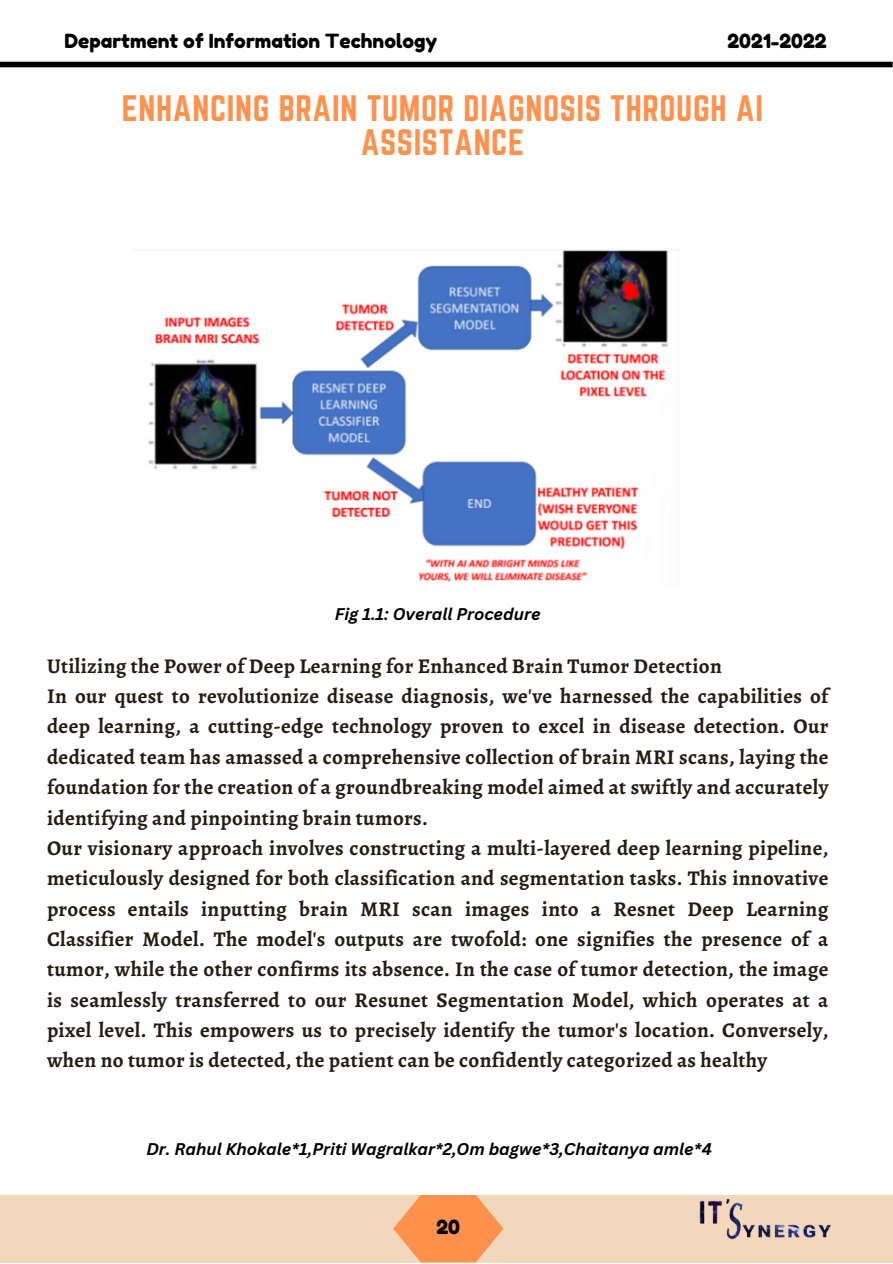
<style>
.page{position:relative;width:893px;height:1264px;background:#fff}
.page>*{position:absolute;margin:0;border:0;box-sizing:border-box;transform-origin:0 0}
.t1{font:32.25px/33.8px "Norwester";letter-spacing:.02em;color:#ff914d;text-align:center}
.t2{font:700 21px/30.3px "Alegreya";letter-spacing:.015em;color:#251c14;text-align:justify}
.t3{font:19.5px "Fredoka One";color:#000}
.t4{font:italic 700 16.5px "Canva Sans";color:#000}
</style>
<div class="page">
<div style="left:0;top:1194px;width:892px;height:68px;background:#f3d7bd"></div>
<svg style="left:393px;top:1194px;width:110px;height:68px"></svg>
<div style="left:0;top:62px;width:892px;height:5px;background:#000"></div>
<img style="left:699px;top:1199px;width:132px;height:41px">
<img style="left:148px;top:250px;width:531px;height:333px">
<p class="t3" style="left:65px;top:29px;width:374px">Department of Information Technology</p>
<p class="t3" style="left:727px;top:29px;width:101px">2021-2022</p>
<p class="t1" style="left:122px;top:91px;width:642px">ENHANCING BRAIN TUMOR DIAGNOSIS THROUGH AI<br>ASSISTANCE</p>
<p class="t4" style="left:335px;top:602px;width:207px">Fig 1.1: Overall Procedure</p>
<p class="t2" style="left:47px;top:650px;width:676px">Utilizing the Power of Deep Learning for Enhanced Brain Tumor Detection</p>
<p class="t2" style="left:47px;top:681px;width:782px">In our quest to revolutionize disease diagnosis, we've harnessed the capabilities of deep learning, a cutting-edge technology proven to excel in disease detection. Our dedicated team has amassed a comprehensive collection of brain MRI scans, laying the foundation for the creation of a groundbreaking model aimed at swiftly and accurately identifying and pinpointing brain tumors.</p>
<p class="t2" style="left:47px;top:832px;width:782px">Our visionary approach involves constructing a multi-layered deep learning pipeline, meticulously designed for both classification and segmentation tasks. This innovative process entails inputting brain MRI scan images into a Resnet Deep Learning Classifier Model. The model's outputs are twofold: one signifies the presence of a tumor, while the other confirms its absence. In the case of tumor detection, the image is seamlessly transferred to our Resunet Segmentation Model, which operates at a pixel level. This empowers us to precisely identify the tumor's location. Conversely, when no tumor is detected, the patient can be confidently categorized as healthy</p>
<p class="t4" style="left:146px;top:1137px;width:567px">Dr. Rahul Khokale*1,Priti Wagralkar*2,Om bagwe*3,Chaitanya amle*4</p>
<p class="t3" style="left:436px;top:1215px;width:25px">20</p>
</div>
